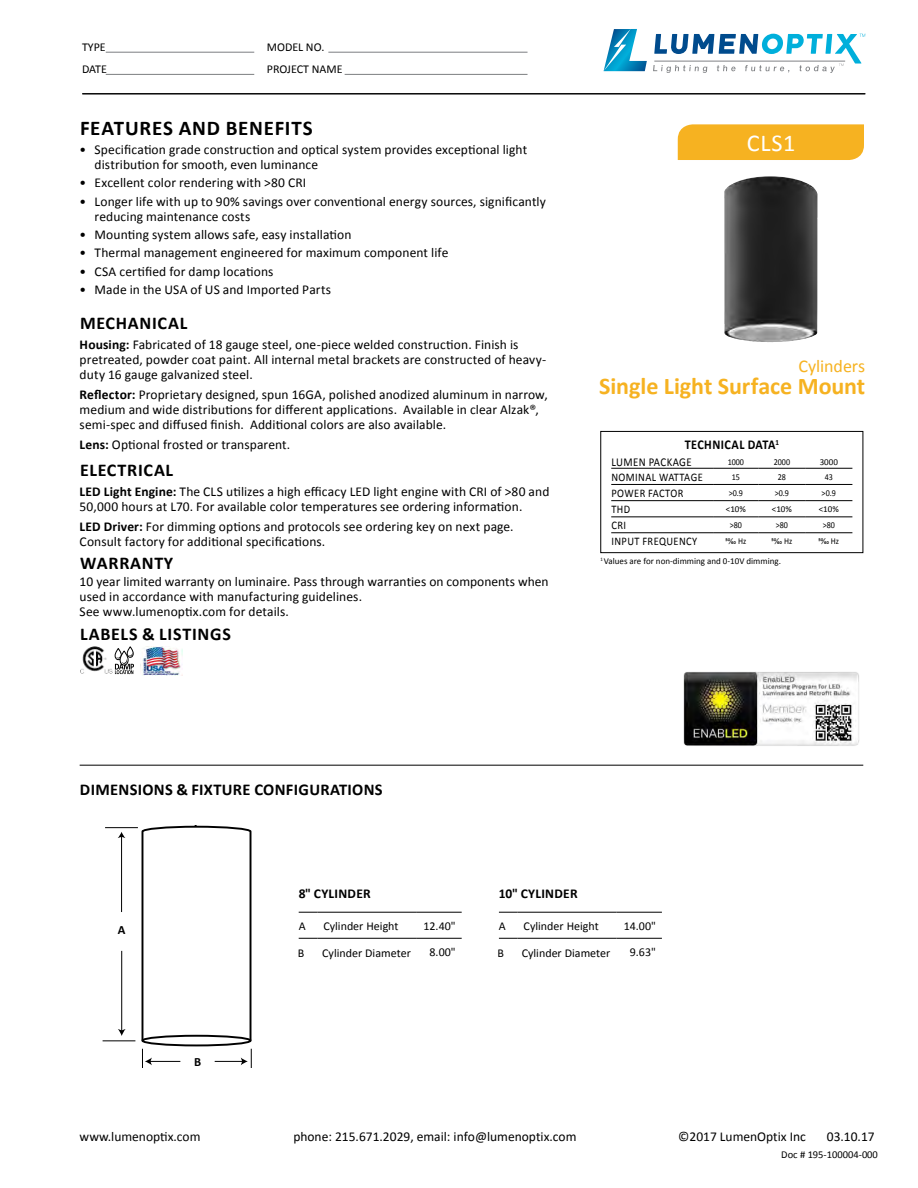
<style>
.page{position:relative;width:918px;height:1188px;background:#fff}
.page>*{position:absolute;margin:0;border:0;box-sizing:border-box;transform-origin:0 0}
.t1{font:24.3px "Calibri";color:#fff}
.t2{font:700 24px "Calibri";letter-spacing:-.005em;color:#f6b221}
.t3{font:700 21px "Calibri";letter-spacing:.035em;color:#000}
.t4{font:700 18px "Calibri";letter-spacing:.04em;color:#000}
.t5{font:18px "Calibri";letter-spacing:-.005em;color:#f6b221}
.t6{font:700 16.5px "Calibri";letter-spacing:.02em;color:#000}
.t7{font:13.5px/15px "Calibri";letter-spacing:.005em;color:#000}
.t8{font:700 13.5px "Calibri";letter-spacing:.02em;color:#000}
.t9{font:700 13.5px "Calibri";letter-spacing:.04em;color:#000;scale:.9 1}
.t10{font:700 12.6px "Calibri";color:#000}
.t11{font:12px "Calibri";color:#000}
.t12{font:12px "Calibri";letter-spacing:.04em;color:#000;scale:.9 1}
.t13{font:11.55px "Calibri";letter-spacing:.04em;color:#000;scale:.9 1}
.t14{font:10.5px "Calibri";color:#000}
.t15{font:9px "Calibri";color:#000;scale:.9 1}
.t16{font:9px "Calibri";color:#000}
.s1{font-weight:700}
</style>
<div class="page">
<svg style="left:653px;top:34px;width:212px;height:39px"></svg>
<svg style="left:604px;top:29px;width:43px;height:42px"></svg>
<hr style="left:106px;top:52px;width:148px;height:1px;background:#7c7e81">
<hr style="left:106px;top:74px;width:148px;height:1px;background:#7c7e81">
<hr style="left:328px;top:52px;width:200px;height:1px;background:#7c7e81">
<hr style="left:345px;top:74px;width:183px;height:1px;background:#7c7e81">
<hr style="left:82px;top:93px;width:783px;height:1px;background:#000">
<img style="left:724px;top:176px;width:94px;height:166px">
<svg style="left:299px;top:912px;width:18px;height:1px"></svg>
<hr style="left:317px;top:912px;width:99px;height:1px;background:#000">
<hr style="left:416px;top:912px;width:46px;height:1px;background:#000">
<svg style="left:299px;top:938px;width:18px;height:1px"></svg>
<hr style="left:317px;top:938px;width:99px;height:1px;background:#000">
<hr style="left:416px;top:938px;width:46px;height:1px;background:#000">
<svg style="left:499px;top:912px;width:19px;height:1px"></svg>
<hr style="left:518px;top:912px;width:98px;height:1px;background:#000">
<hr style="left:616px;top:912px;width:46px;height:1px;background:#000">
<svg style="left:499px;top:938px;width:19px;height:1px"></svg>
<hr style="left:518px;top:938px;width:98px;height:1px;background:#000">
<hr style="left:616px;top:938px;width:46px;height:1px;background:#000">
<svg style="left:141px;top:826px;width:111px;height:217px"></svg>
<div style="left:142px;top:1036px;width:109px;height:9px;background:#fff;border-radius:50%"></div>
<div style="left:142px;top:1035px;width:109px;height:11px;border:2px solid #000;border-radius:50%"></div>
<hr style="left:121px;top:951px;width:1px;height:80px;background:#000">
<svg style="left:118px;top:1029px;width:8px;height:7px"></svg>
<hr style="left:121px;top:836px;width:1px;height:76px;background:#000">
<svg style="left:118px;top:832px;width:7px;height:6px"></svg>
<hr style="left:105px;top:827px;width:33px;height:1px;background:#000">
<hr style="left:103px;top:1041px;width:32px;height:1px;background:#000">
<svg style="left:215px;top:1049px;width:37px;height:19px"></svg>
<hr style="left:150px;top:1061px;width:30px;height:1px;background:#000">
<svg style="left:142px;top:1049px;width:10px;height:19px"></svg>
<hr style="left:80px;top:765px;width:783px;height:1px;background:#000">
<div style="left:678px;top:124px;width:186px;height:36px;background:#f6b221"></div>
<svg style="left:115px;top:647px;width:19px;height:27px"></svg>
<img style="left:80px;top:646px;width:33px;height:27px">
<hr style="left:611px;top:468px;width:102px;height:1px;background:#000">
<hr style="left:713px;top:468px;width:46px;height:1px;background:#000">
<hr style="left:759px;top:468px;width:46px;height:1px;background:#000">
<hr style="left:805px;top:468px;width:47px;height:1px;background:#000">
<hr style="left:611px;top:484px;width:102px;height:1px;background:#000">
<hr style="left:713px;top:484px;width:46px;height:1px;background:#000">
<hr style="left:759px;top:484px;width:46px;height:1px;background:#000">
<hr style="left:805px;top:484px;width:47px;height:1px;background:#000">
<hr style="left:611px;top:500px;width:102px;height:1px;background:#000">
<hr style="left:713px;top:500px;width:46px;height:1px;background:#000">
<hr style="left:759px;top:500px;width:46px;height:1px;background:#000">
<hr style="left:805px;top:500px;width:47px;height:1px;background:#000">
<hr style="left:611px;top:517px;width:102px;height:1px;background:#000">
<hr style="left:713px;top:517px;width:46px;height:1px;background:#000">
<hr style="left:759px;top:517px;width:46px;height:1px;background:#000">
<hr style="left:805px;top:517px;width:47px;height:1px;background:#000">
<hr style="left:611px;top:533px;width:102px;height:1px;background:#000">
<hr style="left:713px;top:533px;width:46px;height:1px;background:#000">
<hr style="left:759px;top:533px;width:46px;height:1px;background:#000">
<hr style="left:805px;top:533px;width:47px;height:1px;background:#000">
<div style="left:600px;top:431px;width:263px;height:122px;border:1px solid #000"></div>
<img style="left:142px;top:646px;width:40px;height:30px">
<img style="left:683px;top:671px;width:176px;height:75px">
<p class="t11" style="left:82px;top:39px;width:25px">TYPE</p>
<p class="t11" style="left:267px;top:39px;width:59px">MODEL NO.</p>
<p class="t11" style="left:82px;top:61px;width:26px">DATE</p>
<p class="t11" style="left:267px;top:61px;width:77px">PROJECT NAME</p>
<h3 class="t3" style="left:80px;top:115px;width:234px">FEATURES AND BENEFITS</h3>
<p class="t7" style="left:95px;top:142px;width:434px;text-indent:-15px">• Specification grade construction and optical system provides exceptional light distribution for smooth, even luminance</p>
<p class="t7" style="left:80px;top:175px;width:228px">• Excellent color rendering with &gt;80 CRI</p>
<p class="t7" style="left:95px;top:194px;width:453px;text-indent:-15px">• Longer life with up to 90% savings over conventional energy sources, significantly reducing maintenance costs</p>
<p class="t7" style="left:80px;top:227px;width:273px">• Mounting system allows safe, easy installation</p>
<p class="t7" style="left:80px;top:245px;width:370px">• Thermal management engineered for maximum component life</p>
<p class="t7" style="left:80px;top:264px;width:195px">• CSA certified for damp locations</p>
<p class="t7" style="left:80px;top:282px;width:253px">• Made in the USA of US and Imported Parts</p>
<h3 class="t4" style="left:80px;top:311px;width:109px">MECHANICAL</h3>
<p class="t7" style="left:80px;top:337px;width:468px"><span class="s1">Housing:</span> Fabricated of 18 gauge steel, one-piece welded construction. Finish is pretreated, powder coat paint. All internal metal brackets are constructed of heavy&shy;duty 16 gauge galvanized steel.</p>
<p class="t7" style="left:80px;top:387px;width:470px"><span class="s1">Reflector:</span> Proprietary designed, spun 16GA, polished anodized aluminum in narrow, medium and wide distributions for different applications. Available in clear Alzak®, semi-spec and diffused finish. Additional colors are also available.</p>
<p class="t7" style="left:80px;top:437px;width:212px"><span class="s1">Lens:</span> Optional frosted or transparent.</p>
<h3 class="t4" style="left:80px;top:458px;width:95px">ELECTRICAL</h3>
<p class="t7" style="left:80px;top:484px;width:471px"><span class="s1">LED Light Engine:</span> The CLS utilizes a high efficacy LED light engine with CRI of &gt;80 and<br>50,000 hours at L70. For available color temperatures see ordering information.</p>
<p class="t7" style="left:80px;top:519px;width:436px"><span class="s1">LED Driver:</span> For dimming options and protocols see ordering key on next page.<br>Consult factory for additional specifications.</p>
<h3 class="t4" style="left:80px;top:552px;width:95px">WARRANTY</h3>
<p class="t7" style="left:80px;top:575px;width:471px">10 year limited warranty on luminaire. Pass through warranties on components when used in accordance with manufacturing guidelines.<br>See www.lumenoptix.com for details.</p>
<h3 class="t4" style="left:80px;top:622px;width:152px">LABELS &amp; LISTINGS</h3>
<h1 class="t1" style="left:747px;top:128px;width:50px">CLS1</h1>
<h3 class="t5" style="left:799px;top:355px;width:68px">Cylinders</h3>
<h2 class="t2" style="left:599px;top:371px;width:268px">Single Light Surface Mount</h2>
<p class="t9" style="left:685px;top:436px;width:107px">TECHNICAL DATA<sup>1</sup></p>
<p class="t12" style="left:611px;top:455px;width:91px">LUMEN PACKAGE</p>
<p class="t15" style="left:728px;top:456px;width:20px">1000</p>
<p class="t15" style="left:774px;top:456px;width:20px">2000</p>
<p class="t16" style="left:820px;top:456px;width:20px">3000</p>
<p class="t13" style="left:611px;top:470px;width:103px">NOMINAL WATTAGE</p>
<p class="t15" style="left:732px;top:471px;width:11px">15</p>
<p class="t15" style="left:778px;top:471px;width:11px">28</p>
<p class="t15" style="left:825px;top:471px;width:11px">43</p>
<p class="t13" style="left:611px;top:486px;width:81px">POWER FACTOR</p>
<p class="t15" style="left:729px;top:487px;width:17px">&gt;0.9</p>
<p class="t15" style="left:775px;top:487px;width:17px">&gt;0.9</p>
<p class="t15" style="left:822px;top:487px;width:17px">&gt;0.9</p>
<p class="t13" style="left:611px;top:502px;width:22px">THD</p>
<p class="t16" style="left:726px;top:503px;width:22px">&lt;10%</p>
<p class="t16" style="left:772px;top:503px;width:22px">&lt;10%</p>
<p class="t16" style="left:819px;top:503px;width:22px">&lt;10%</p>
<p class="t13" style="left:611px;top:518px;width:18px">CRI</p>
<p class="t15" style="left:730px;top:520px;width:15px">&gt;80</p>
<p class="t15" style="left:776px;top:520px;width:15px">&gt;80</p>
<p class="t15" style="left:823px;top:520px;width:15px">&gt;80</p>
<p class="t13" style="left:611px;top:534px;width:97px">INPUT FREQUENCY</p>
<p class="t15" style="left:726px;top:536px;width:25px">50/60 Hz</p>
<p class="t15" style="left:772px;top:536px;width:25px">50/60 Hz</p>
<p class="t15" style="left:818px;top:536px;width:25px">50/60 Hz</p>
<p class="t16" style="left:600px;top:555px;width:182px"><sup>1</sup> Values are for non-dimming and 0-10V dimming.</p>
<p class="t6" style="left:80px;top:779px;width:304px">DIMENSIONS &amp; FIXTURE CONFIGURATIONS</p>
<p class="t8" style="left:299px;top:885px;width:74px">8" CYLINDER</p>
<p class="t8" style="left:499px;top:885px;width:80px">10" CYLINDER</p>
<p class="t10" style="left:118px;top:921px;width:9px">A</p>
<p class="t10" style="left:194px;top:1054px;width:9px">B</p>
<p class="t11" style="left:299px;top:918px;width:8px">A</p>
<p class="t11" style="left:323px;top:918px;width:77px">Cylinder Height</p>
<p class="t11" style="left:423px;top:918px;width:34px">12.40"</p>
<p class="t11" style="left:430px;top:945px;width:28px">8.00"</p>
<p class="t11" style="left:499px;top:918px;width:8px">A</p>
<p class="t11" style="left:524px;top:918px;width:77px">Cylinder Height</p>
<p class="t11" style="left:624px;top:918px;width:34px">14.00"</p>
<p class="t11" style="left:630px;top:945px;width:28px">9.63"</p>
<p class="t11" style="left:298px;top:945px;width:8px">B</p>
<p class="t11" style="left:322px;top:946px;width:90px">Cylinder Diameter</p>
<p class="t11" style="left:497px;top:945px;width:8px">B</p>
<p class="t11" style="left:522px;top:945px;width:90px">Cylinder Diameter</p>
<p class="t7" style="left:80px;top:1129px;width:122px">www.lumenoptix.com</p>
<p class="t7" style="left:293px;top:1128px;width:285px">phone: 215.671.2029, email: info@lumenoptix.com</p>
<p class="t7" style="left:678px;top:1129px;width:129px">©2017 LumenOptix Inc</p>
<p class="t7" style="left:827px;top:1128px;width:49px">03.10.17</p>
<p class="t14" style="left:781px;top:1148px;width:98px">Doc # 195-100004-000</p>
</div>
